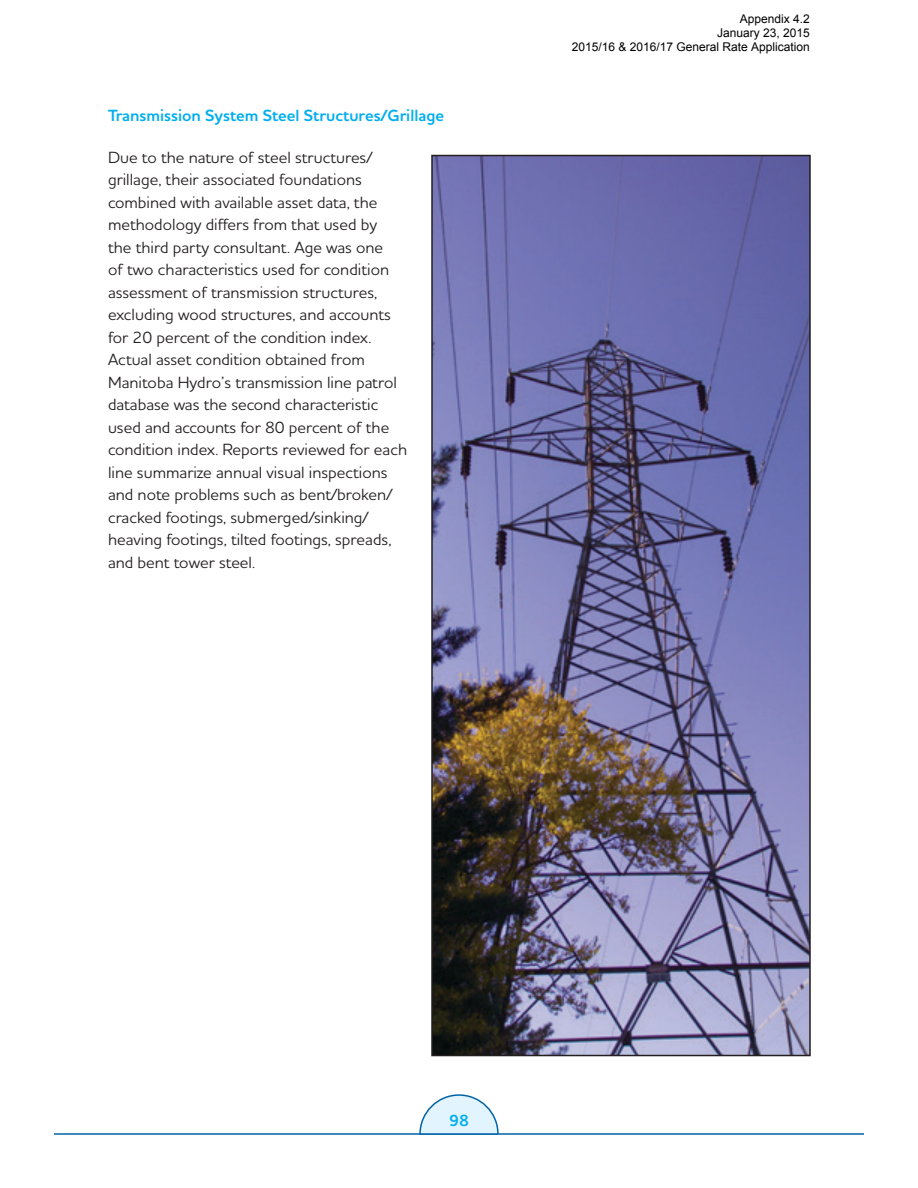
<style>
.page{position:relative;width:918px;height:1188px;background:#fff}
.page>*{position:absolute;margin:0;border:0;box-sizing:border-box;transform-origin:0 0}
.body{font:16.5px/22.5px "MH Houschka Std";color:#231f20}
.body-2{font:700 16.5px "MH Houschka Std";color:#00aeef}
.t1{font:12px/14.4px "Arial";color:#000;text-align:right}
</style>
<div class="page">
<hr style="left:54px;top:1133px;width:810px;height:2px;background:#0063a8">
<svg style="left:419px;top:1094px;width:80px;height:41px"></svg>
<img style="left:434px;top:158px;width:374px;height:895px">
<div style="left:431px;top:155px;width:380px;height:901px;border:2px solid #231f20"></div>
<p class="body-2" style="left:108px;top:104px;width:338px">Transmission System Steel Structures/Grillage</p>
<p class="body" style="left:108px;top:146px;width:301px">Due to the nature of steel structures/ grillage, their associated foundations combined with available asset data, the methodology differs from that used by<br>the third party consultant. Age was one<br>of two characteristics used for condition assessment of transmission structures, excluding wood structures, and accounts for 20 percent of the condition index.<br>Actual asset condition obtained from Manitoba Hydro’s transmission line patrol database was the second characteristic used and accounts for 80 percent of the condition index. Reports reviewed for each line summarize annual visual inspections and note problems such as bent/broken/ cracked footings, submerged/sinking/ heaving footings, tilted footings, spreads, and bent tower steel.</p>
<p class="t1" style="left:572px;top:11px;width:240px">Appendix 4.2<br>January 23, 2015<br>2015/16 &amp; 2016/17 General Rate Application</p>
<p class="body-2" style="left:449px;top:1110px;width:21px">98</p>
</div>
